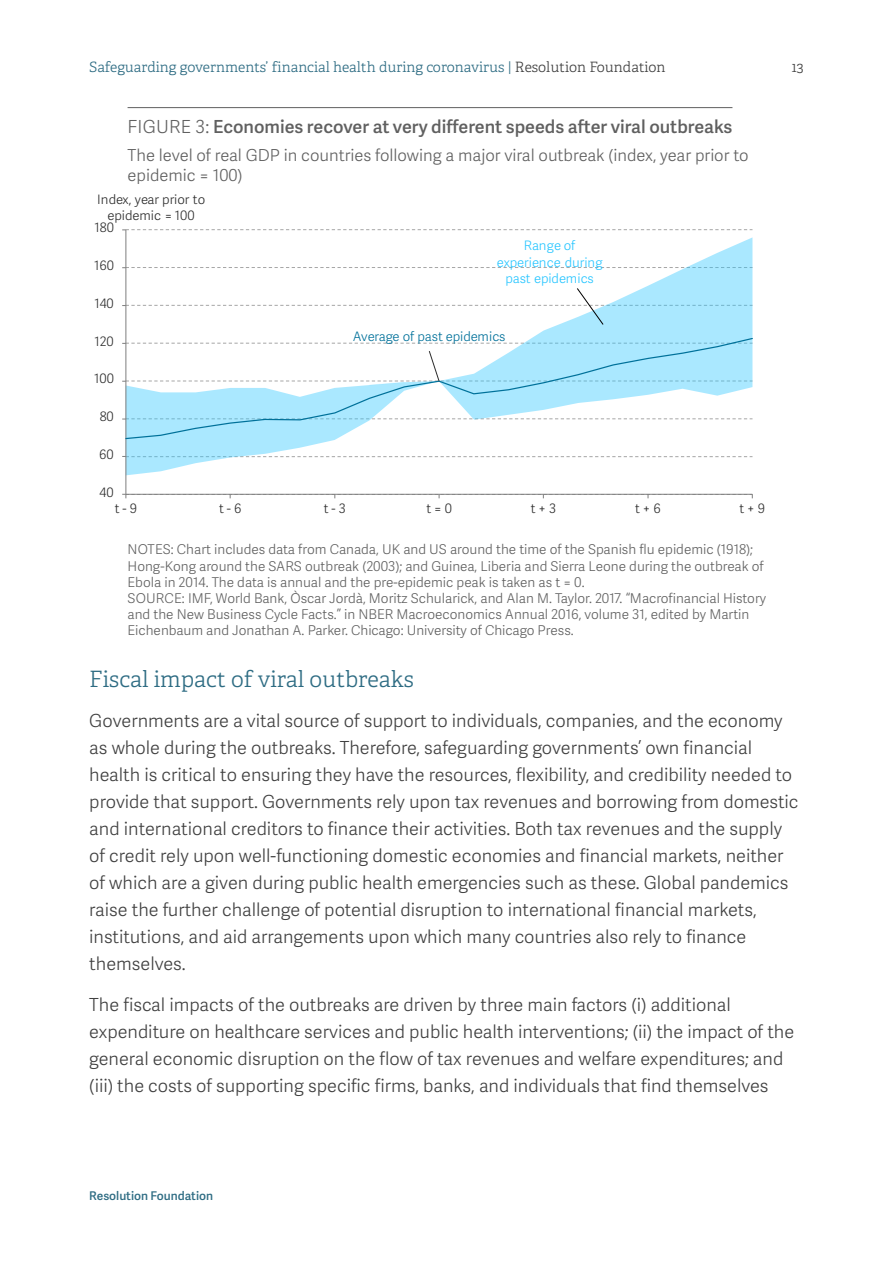
<style>
.page{position:relative;width:893px;height:1263px;background:#fff}
.page>*{position:absolute;margin:0;border:0;box-sizing:border-box;transform-origin:0 0}
.t1{font:300 22.5px "Adelle";color:#2e6c83}
.t2{font:18px/27px "Adelle Sans Lt";color:#404040}
.t3{font:18px "Adelle Sans Sb";color:#606060}
.t4{font:16.5px/19.8px "Adelle Sans Lt";color:#606060}
.t5{font:300 14.25px "Adelle";color:#2e6c83}
.t6{font:300 14.25px "Adelle";color:#404040}
.t7{font:13.5px/16.2px "Adelle Sans Lt";color:#606060}
.t8{font:13.05px/16.2px "Adelle Sans Lt";letter-spacing:.005em;color:#2d2d2d;text-align:center}
.t9{font:13.05px/16.2px "Adelle Sans Lt";letter-spacing:-.01em;color:#29c6ff;text-align:center}
.t10{font:13.05px "Adelle Sans Lt";letter-spacing:-.01em;color:#00719a}
.t11{font:12px "Adelle Sans Sb";color:#2e6c83}
.s1{color:#404040}
.s2{font-family:"Adelle Sans Lt"}
</style>
<div class="page">
<hr style="left:128px;top:107px;width:604px;height:1px;background:#606060">
<svg style="left:127px;top:237px;width:625px;height:238px"></svg>
<hr style="left:126px;top:230px;width:1px;height:264px;background:#7f7f7f">
<svg style="left:122px;top:456px;width:630px;height:1px"></svg>
<svg style="left:122px;top:267px;width:630px;height:1px"></svg>
<svg style="left:122px;top:229px;width:630px;height:2px"></svg>
<svg style="left:122px;top:494px;width:631px;height:4px"></svg>
<svg style="left:126px;top:337px;width:627px;height:103px"></svg>
<svg style="left:122px;top:351px;width:630px;height:31px"></svg>
<svg style="left:122px;top:288px;width:630px;height:37px"></svg>
<p class="t5" style="left:89px;top:59px;width:578px">Safeguarding governments’ financial health during coronavirus | <span class="s1">Resolution Foundation</span></p>
<p class="t6" style="left:792px;top:59px;width:13px">13</p>
<p class="t3" style="left:128px;top:114px;width:606px"><span class="s2">FIGURE 3:</span> Economies recover at very different speeds after viral outbreaks</p>
<p class="t4" style="left:128px;top:145px;width:623px">The level of real GDP in countries following a major viral outbreak (index, year prior to epidemic = 100)</p>
<p class="t8" style="left:97px;top:190px;width:110px">Index, year prior to epidemic = 100</p>
<p class="t8" style="left:94px;top:219px;width:21px">180</p>
<p class="t8" style="left:94px;top:257px;width:21px">160</p>
<p class="t8" style="left:94px;top:295px;width:21px">140</p>
<p class="t8" style="left:95px;top:332px;width:21px">120</p>
<p class="t8" style="left:94px;top:370px;width:21px">100</p>
<p class="t8" style="left:100px;top:408px;width:16px">80</p>
<p class="t8" style="left:99px;top:446px;width:16px">60</p>
<p class="t8" style="left:100px;top:484px;width:16px">40</p>
<p class="t9" style="left:497px;top:237px;width:107px">Range of experience during past epidemics</p>
<p class="t10" style="left:353px;top:327px;width:154px">Average of past epidemics</p>
<p class="t8" style="left:115px;top:500px;width:24px">t - 9</p>
<p class="t8" style="left:219px;top:500px;width:24px">t - 6</p>
<p class="t8" style="left:324px;top:500px;width:24px">t - 3</p>
<p class="t8" style="left:426px;top:500px;width:27px">t = 0</p>
<p class="t8" style="left:531px;top:500px;width:27px">t + 3</p>
<p class="t8" style="left:635px;top:500px;width:27px">t + 6</p>
<p class="t8" style="left:739px;top:500px;width:27px">t + 9</p>
<p class="t7" style="left:128px;top:541px;width:640px">NOTES: Chart includes data from Canada, UK and US around the time of the Spanish flu epidemic (1918); Hong-Kong around the SARS outbreak (2003); and Guinea, Liberia and Sierra Leone during the outbreak of Ebola in 2014. The data is annual and the pre-epidemic peak is taken as t = 0.<br>SOURCE: IMF, World Bank, Òscar Jordà, Moritz Schularick, and Alan M. Taylor. 2017. “Macrofinancial History and the New Business Cycle Facts.” in NBER Macroeconomics Annual 2016, volume 31, edited by Martin Eichenbaum and Jonathan A. Parker. Chicago: University of Chicago Press.</p>
<p class="t1" style="left:89px;top:665px;width:326px">Fiscal impact of viral outbreaks</p>
<p class="t2" style="left:89px;top:707px;width:711px">Governments are a vital source of support to individuals, companies, and the economy as whole during the outbreaks. Therefore, safeguarding governments’ own financial health is critical to ensuring they have the resources, flexibility, and credibility needed to provide that support. Governments rely upon tax revenues and borrowing from domestic and international creditors to finance their activities. Both tax revenues and the supply of credit rely upon well-functioning domestic economies and financial markets, neither of which are a given during public health emergencies such as these. Global pandemics raise the further challenge of potential disruption to international financial markets, institutions, and aid arrangements upon which many countries also rely to finance themselves.</p>
<p class="t2" style="left:89px;top:990px;width:706px">The fiscal impacts of the outbreaks are driven by three main factors (i) additional expenditure on healthcare services and public health interventions; (ii) the impact of the general economic disruption on the flow of tax revenues and welfare expenditures; and (iii) the costs of supporting specific firms, banks, and individuals that find themselves</p>
<p class="t11" style="left:89px;top:1187px;width:125px">Resolution Foundation</p>
</div>
